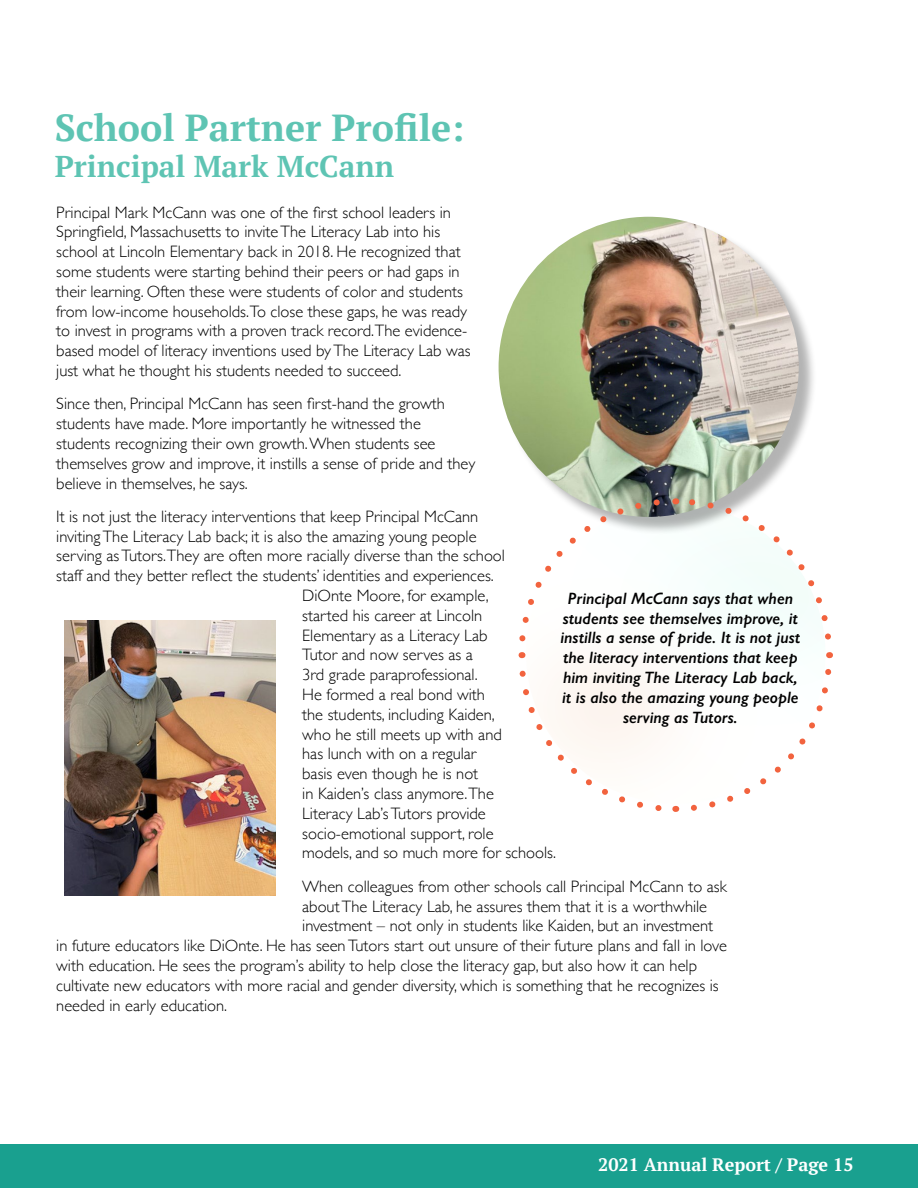
<style>
.page{position:relative;width:918px;height:1188px;background:#fff}
.page>*{position:absolute;margin:0;border:0;box-sizing:border-box;transform-origin:0 0}
.t1{font:700 37.5px "PT Serif";color:#5ec4b3}
.t2{font:700 30px "PT Serif";color:#5ec4b3}
.t3{font:700 18px "PT Serif";color:#fff}
.t4{font:300 16.5px/19.8px "Gill Sans";color:#010101}
.t5{font:italic 600 16.5px/19.8px "Gill Sans";color:#010101;text-align:center}
</style>
<div class="page">
<div style="left:0;top:1145px;width:918px;height:43px;background:#19a08f"></div>
<img style="left:64px;top:620px;width:212px;height:276px">
<div style="left:501px;top:219px;width:316px;height:317px;background:#000;opacity:.3"></div>
<img style="left:499px;top:217px;width:300px;height:300px;border-radius:150px">
<svg style="left:691px;top:652px;width:142px;height:159px"></svg>
<svg style="left:675px;top:495px;width:156px;height:145px"></svg>
<svg style="left:515px;top:496px;width:148px;height:162px"></svg>
<svg style="left:519px;top:667px;width:157px;height:145px"></svg>
<h1 class="t1" style="left:55px;top:103px;width:411px">School Partner Profile:</h1>
<h2 class="t2" style="left:55px;top:146px;width:341px">Principal Mark McCann</h2>
<p class="t4" style="left:56px;top:202px;width:416px">Principal Mark McCann was one of the first school leaders in Springfield, Massachusetts to invite The Literacy Lab into his school at Lincoln Elementary back in 2018. He recognized that some students were starting behind their peers or had gaps in their learning. Often these were students of color and students from low-income households.To close these gaps, he was ready to invest in programs with a proven track record.The evidence&shy;based model of literacy inventions used by The Literacy Lab was just what he thought his students needed to succeed.</p>
<p class="t4" style="left:56px;top:393px;width:420px">Since then, Principal McCann has seen first-hand the growth students have made. More importantly he witnessed the students recognizing their own growth. When students see themselves grow and improve, it instills a sense of pride and they believe in themselves, he says.</p>
<p class="t4" style="left:56px;top:506px;width:424px">It is not just the literacy interventions that keep Principal McCann</p>
<p class="t4" style="left:56px;top:526px;width:422px">inviting The Literacy Lab back; it is also the amazing young people</p>
<p class="t4" style="left:56px;top:545px;width:450px">serving as Tutors.They are often more racially diverse than the school</p>
<p class="t4" style="left:56px;top:565px;width:439px">staff and they better reflect the students’ identities and experiences.</p>
<p class="t4" style="left:302px;top:585px;width:188px">DiOnte Moore, for example,</p>
<p class="t4" style="left:302px;top:605px;width:182px">started his career at Lincoln</p>
<p class="t4" style="left:302px;top:625px;width:187px">Elementary as a Literacy Lab</p>
<p class="t4" style="left:302px;top:644px;width:172px">Tutor and now serves as a</p>
<p class="t4" style="left:302px;top:664px;width:177px">3rd grade paraprofessional.</p>
<p class="t4" style="left:302px;top:684px;width:184px">He formed a real bond with</p>
<p class="t4" style="left:302px;top:704px;width:194px">the students, including Kaiden,</p>
<p class="t4" style="left:302px;top:724px;width:201px">who he still meets up with and</p>
<p class="t4" style="left:302px;top:743px;width:176px">has lunch with on a regular</p>
<p class="t4" style="left:302px;top:763px;width:178px">basis even though he is not</p>
<p class="t4" style="left:302px;top:783px;width:193px">in Kaiden’s class anymore.The</p>
<p class="t4" style="left:302px;top:803px;width:185px">Literacy Lab’s Tutors provide</p>
<p class="t4" style="left:302px;top:823px;width:193px">socio-emotional support, role</p>
<p class="t4" style="left:302px;top:842px;width:255px">models, and so much more for schools.</p>
<p class="t4" style="left:302px;top:876px;width:426px">When colleagues from other schools call Principal McCann to ask</p>
<p class="t4" style="left:302px;top:896px;width:406px">about The Literacy Lab, he assures them that it is a worthwhile</p>
<p class="t4" style="left:302px;top:915px;width:412px">investment – not only in students like Kaiden, but an investment</p>
<p class="t4" style="left:56px;top:935px;width:672px">in future educators like DiOnte. He has seen Tutors start out unsure of their future plans and fall in love</p>
<p class="t4" style="left:56px;top:955px;width:642px">with education. He sees the program’s ability to help close the literacy gap, but also how it can help</p>
<p class="t4" style="left:56px;top:975px;width:664px">cultivate new educators with more racial and gender diversity, which is something that he recognizes is</p>
<p class="t4" style="left:56px;top:995px;width:172px">needed in early education.</p>
<p class="t5" style="left:560px;top:588px;width:241px">Principal McCann says that when students see themselves improve, it instills a sense of pride. It is not just the literacy interventions that keep him inviting The Literacy Lab back, it is also the amazing young people serving as Tutors.</p>
<p class="t3" style="left:598px;top:1153px;width:257px">2021 Annual Report / Page 15</p>
</div>
